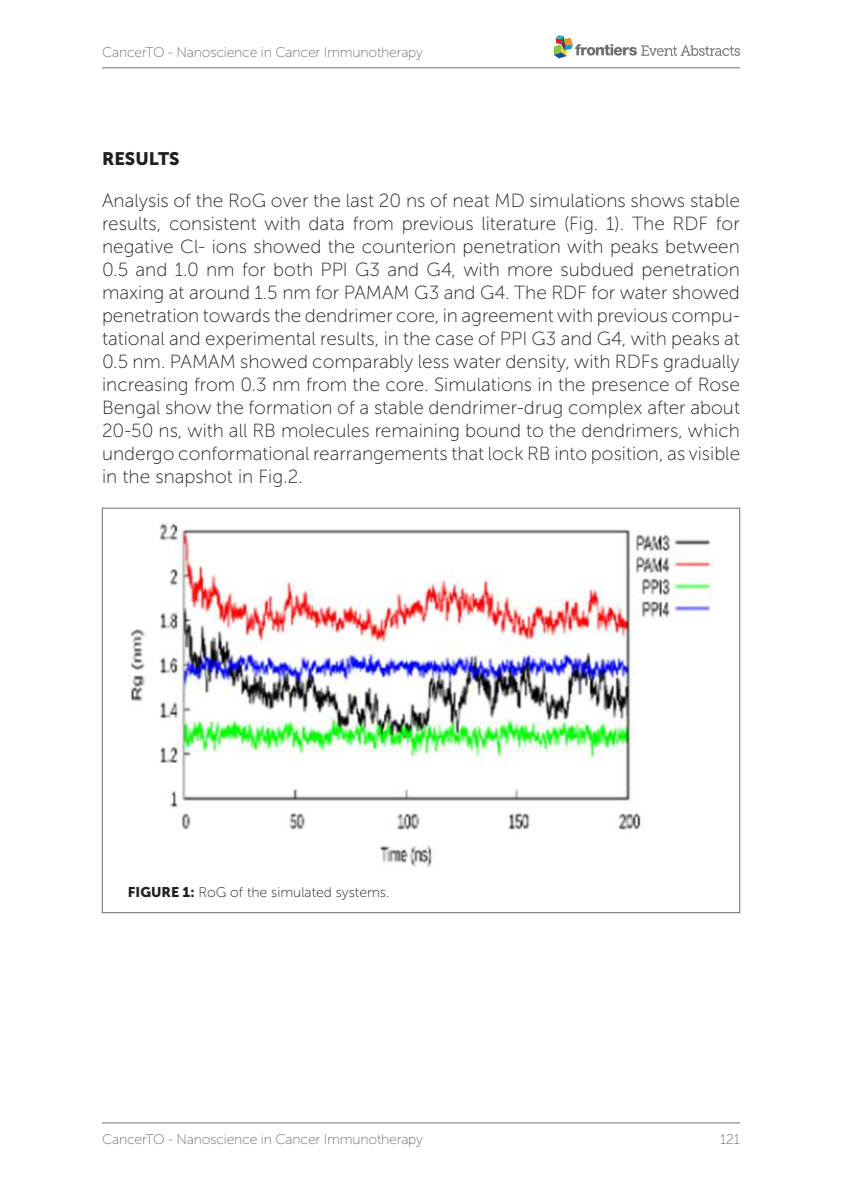
<style>
.page{position:relative;width:842px;height:1191px;background:#fff}
.page>*{position:absolute;margin:0;border:0;box-sizing:border-box;transform-origin:0 0}
.t1{font:19px/23px "Museo Sans 100";color:#231f20;text-align:justify}
.t2{font:18px "Museo Sans 900";color:#231f20}
.t3{font:14px "Museo Sans 100";letter-spacing:-.015em;color:#6c6d70}
.t4{font:14px "Museo Sans 100";color:#231f20}
.s1{font-family:"Museo Sans 900"}
</style>
<div class="page">
<hr style="left:102px;top:1122px;width:638px;height:1px;background:#6c6d70">
<hr style="left:102px;top:67px;width:638px;height:1px;background:#6c6d70">
<svg style="left:554px;top:35px;width:186px;height:23px"></svg>
<img style="left:129px;top:522px;width:583px;height:346px">
<p class="t3" style="left:102px;top:44px;width:322px">CancerTO - Nanoscience in Cancer Immunotherapy</p>
<p class="t2" style="left:102px;top:148px;width:79px">RESULTS</p>
<p class="t1" style="left:102px;top:189px;width:640px">Analysis of the RoG over the last 20 ns of neat MD simulations shows stable results, consistent with data from previous literature (Fig. 1). The RDF for negative Cl- ions showed the counterion penetration with peaks between 0.5 and 1.0 nm for both PPI G3 and G4, with more subdued penetration maxing at around 1.5 nm for PAMAM G3 and G4. The RDF for water showed penetration towards the dendrimer core, in agreement with previous compu&shy;tational and experimental results, in the case of PPI G3 and G4, with peaks at 0.5 nm. PAMAM showed comparably less water density, with RDFs gradually increasing from 0.3 nm from the core. Simulations in the presence of Rose Bengal show the formation of a stable dendrimer-drug complex after about 20-50 ns, with all RB molecules remaining bound to the dendrimers, which undergo conformational rearrangements that lock RB into position, as visible in the snapshot in Fig.2.</p>
<p class="t4" style="left:128px;top:884px;width:263px"><span class="s1">FIGURE 1:</span> RoG of the simulated systems.</p>
<p class="t3" style="left:102px;top:1131px;width:322px">CancerTO - Nanoscience in Cancer Immunotherapy</p>
<p class="t3" style="left:720px;top:1131px;width:21px">121</p>
</div>
